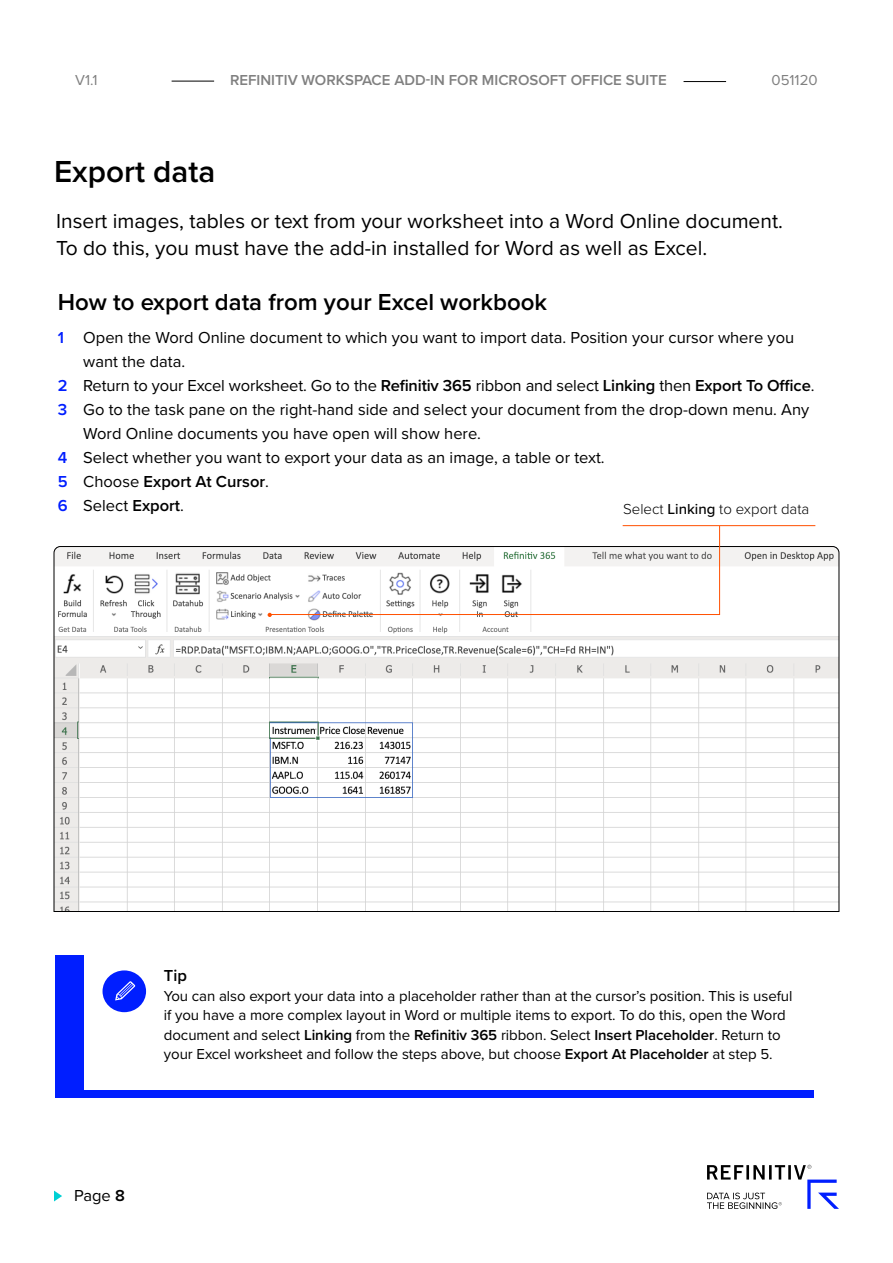
<style>
.page{position:relative;width:893px;height:1263px;background:#fff}
.page>*{position:absolute;margin:0;border:0;box-sizing:border-box;transform-origin:0 0}
.t1{font:600 31.5px "Proxima Nova";color:#000}
.t2{font:600 24px "Proxima Nova";color:#000}
.t3{font:21px/27px "Proxima Nova";color:#000}
.t4{font:16.5px "Proxima Nova";color:#000}
.t5{font:600 16.5px "Proxima Nova";color:#000}
.t6{font:15px/19.5px "Proxima Nova";letter-spacing:-.005em;color:#000}
.t7{font:600 15px "Proxima Nova";color:#808080}
.t8{font:300 15px "Proxima Nova";color:#000}
.t9{font:15px "Proxima Nova";color:#808080}
.s1{font-weight:600;color:#001eff}
.s2{font-weight:600}
.s3{color:#001eff}
.s4{font-weight:400}
.s5{font-weight:500}
</style>
<div class="page">
<svg style="left:707px;top:1165px;width:132px;height:44px"></svg>
<svg style="left:54px;top:1190px;width:8px;height:11px"></svg>
<div style="left:55px;top:955px;width:758px;height:142px;background:#001eff"></div>
<div style="left:84px;top:945px;width:736px;height:145px;background:#fff"></div>
<div style="left:103px;top:970px;width:43px;height:42px;background:#001eff;border-radius:50%"></div>
<svg style="left:115px;top:981px;width:20px;height:19px"></svg>
<svg style="left:54px;top:546px;width:785px;height:366px"></svg>
<hr style="left:623px;top:525px;width:192px;height:1px;background:#ff5000">
<svg style="left:268px;top:525px;width:452px;height:92px"></svg>
<hr style="left:172px;top:81px;width:42px;height:1px;background:#000">
<hr style="left:684px;top:81px;width:42px;height:1px;background:#000">
<p class="t9" style="left:75px;top:69px;width:24px">V1.1</p>
<p class="t7" style="left:230px;top:69px;width:438px">REFINITIV WORKSPACE ADD-IN FOR MICROSOFT OFFICE SUITE</p>
<p class="t9" style="left:771px;top:69px;width:48px">051120</p>
<h1 class="t1" style="left:54px;top:148px;width:163px">Export data</h1>
<p class="t3" style="left:56px;top:206px;width:728px">Insert images, tables or text from your worksheet into a Word Online document.<br>To do this, you must have the add-in installed for Word as well as Excel.</p>
<h2 class="t2" style="left:58px;top:284px;width:491px">How to export data from your Excel workbook</h2>
<p class="t4" style="left:58px;top:325px;width:738px"><span class="s1">1</span> Open the Word Online document to which you want to import data. Position your cursor where you</p>
<p class="t4" style="left:83px;top:349px;width:104px">want the data.</p>
<p class="t4" style="left:58px;top:373px;width:758px"><span class="s1">2</span> Return to your Excel worksheet. Go to the <span class="s2">Refinitiv 365</span> ribbon and select <span class="s2">Linking</span> then <span class="s2">Export To Office</span>.</p>
<p class="t4" style="left:58px;top:397px;width:753px"><span class="s1">3</span> Go to the task pane on the right-hand side and select your document from the drop-down menu. Any</p>
<p class="t4" style="left:83px;top:421px;width:399px">Word Online documents you have open will show here.</p>
<p class="t4" style="left:58px;top:445px;width:548px"><span class="s1">4</span> Select whether you want to export your data as an image, a table or text.</p>
<p class="t5" style="left:58px;top:469px;width:213px"><span class="s3">5</span> <span class="s4">Choose</span> Export At Cursor<span class="s4">.</span></p>
<p class="t4" style="left:58px;top:493px;width:128px"><span class="s1">6</span> Select <span class="s2">Export</span>.</p>
<p class="t8" style="left:623px;top:497px;width:188px">Select <span class="s5">Linking</span> to export data</p>
<p class="t5" style="left:164px;top:963px;width:25px">Tip</p>
<p class="t6" style="left:164px;top:985px;width:630px">You can also export your data into a placeholder rather than at the cursor’s position. This is useful if you have a more complex layout in Word or multiple items to export. To do this, open the Word document and select <span class="s2">Linking</span> from the <span class="s2">Refinitiv 365</span> ribbon. Select <span class="s2">Insert Placeholder</span>. Return to your Excel worksheet and follow the steps above, but choose <span class="s2">Export At Placeholder</span> at step 5.</p>
<p class="t4" style="left:74px;top:1183px;width:52px">Page <span class="s2">8</span></p>
</div>
